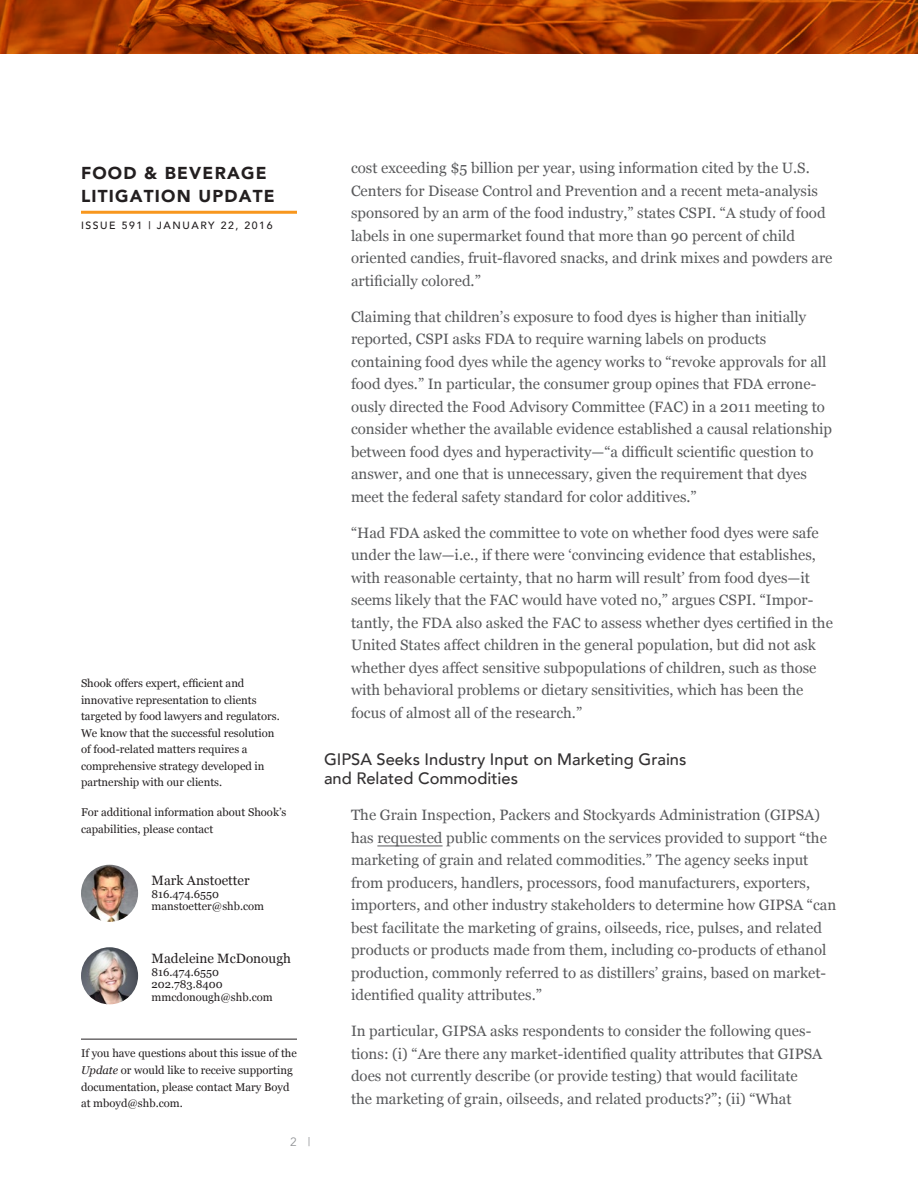
<style>
.page{position:relative;width:918px;height:1188px;background:#fff}
.page>*{position:absolute;margin:0;border:0;box-sizing:border-box;transform-origin:0 0}
.t1{font:900 17.25px/22.5px "Avenir";letter-spacing:.07em;color:#231f20}
.t2{font:500 16.5px/19.8px "Avenir";color:#333132}
.t3{font:15px/22.5px "Georgia";color:#58595b}
.t4{font:13.5px "Georgia";color:#231f20}
.t5{font:12px "Avenir";color:#939598}
.t6{font:11.25px/16.5px "Georgia";color:#231f20}
.t7{font:500 10.5px "Avenir";letter-spacing:.15em;color:#231f20}
.s1{font-style:italic}
</style>
<div class="page">
<hr style="left:81px;top:211px;width:216px;height:3px;background:#f8971d">
<svg style="left:0;top:0;width:918px;height:54px;background:#a83c02"></svg>
<hr style="left:377px;top:846px;width:66px;height:1px;background:#58595b">
<hr style="left:81px;top:1039px;width:216px;height:1px;background:#231f20">
<img style="left:81px;top:865px;width:57px;height:57px;border-radius:29px">
<img style="left:81px;top:947px;width:57px;height:57px;border-radius:29px">
<p class="t1" style="left:81px;top:162px;width:195px">FOOD &amp; BEVERAGE<br>LITIGATION UPDATE</p>
<p class="t7" style="left:81px;top:216px;width:193px">ISSUE 591 | JANUARY 22, 2016</p>
<p class="t6" style="left:81px;top:675px;width:200px">Shook offers expert, efficient and innovative representation to clients targeted by food lawyers and regulators.<br>We know that the successful resolution of food-related matters requires a comprehensive strategy developed in partnership with our clients.</p>
<p class="t6" style="left:81px;top:804px;width:207px">For additional information about Shook’s capabilities, please contact</p>
<p class="t4" style="left:152px;top:872px;width:100px">Mark Anstoetter</p>
<p class="t6" style="left:152px;top:888px;width:114px;line-height:12.8px">816.474.6550 manstoetter@shb.com</p>
<p class="t4" style="left:152px;top:950px;width:141px">Madeleine McDonough</p>
<p class="t6" style="left:152px;top:966px;width:123px;line-height:12.8px">816.474.6550<br>202.783.8400 mmcdonough@shb.com</p>
<p class="t6" style="left:81px;top:1046px;width:217px">If you have questions about this issue of the <span class="s1">Update</span> or would like to receive supporting documentation, please contact Mary Boyd at mboyd@shb.com.</p>
<p class="t5" style="left:290px;top:1135px;width:22px">2 |</p>
<p class="t3" style="left:351px;top:157px;width:483px">cost exceeding $5 billion per year, using information cited by the U.S.<br>Centers for Disease Control and Prevention and a recent meta-analysis sponsored by an arm of the food industry,” states CSPI. “A study of food labels in one supermarket found that more than 90 percent of child oriented candies, fruit-flavored snacks, and drink mixes and powders are artificially colored.”</p>
<p class="t3" style="left:351px;top:306px;width:483px">Claiming that children’s exposure to food dyes is higher than initially reported, CSPI asks FDA to require warning labels on products containing food dyes while the agency works to “revoke approvals for all food dyes.” In particular, the consumer group opines that FDA errone&shy;ously directed the Food Advisory Committee (FAC) in a 2011 meeting to consider whether the available evidence established a causal relationship between food dyes and hyperactivity—“a difficult scientific question to answer, and one that is unnecessary, given the requirement that dyes meet the federal safety standard for color additives.”</p>
<p class="t3" style="left:351px;top:522px;width:483px">“Had FDA asked the committee to vote on whether food dyes were safe under the law—i.e., if there were ‘convincing evidence that establishes, with reasonable certainty, that no harm will result’ from food dyes—it seems likely that the FAC would have voted no,” argues CSPI. “Impor&shy;tantly, the FDA also asked the FAC to assess whether dyes certified in the United States affect children in the general population, but did not ask whether dyes affect sensitive subpopulations of children, such as those with behavioral problems or dietary sensitivities, which has been the focus of almost all of the research.”</p>
<p class="t2" style="left:324px;top:748px;width:364px">GIPSA Seeks Industry Input on Marketing Grains and Related Commodities</p>
<p class="t3" style="left:351px;top:804px;width:487px">The Grain Inspection, Packers and Stockyards Administration (GIPSA) has requested public comments on the services provided to support “the marketing of grain and related commodities.” The agency seeks input from producers, handlers, processors, food manufacturers, exporters, importers, and other industry stakeholders to determine how GIPSA “can best facilitate the marketing of grains, oilseeds, rice, pulses, and related products or products made from them, including co-products of ethanol production, commonly referred to as distillers’ grains, based on market&shy;identified quality attributes.”</p>
<p class="t3" style="left:351px;top:1020px;width:473px">In particular, GIPSA asks respondents to consider the following ques&shy;tions: (i) “Are there any market-identified quality attributes that GIPSA does not currently describe (or provide testing) that would facilitate the marketing of grain, oilseeds, and related products?”; (ii) “What</p>
</div>
